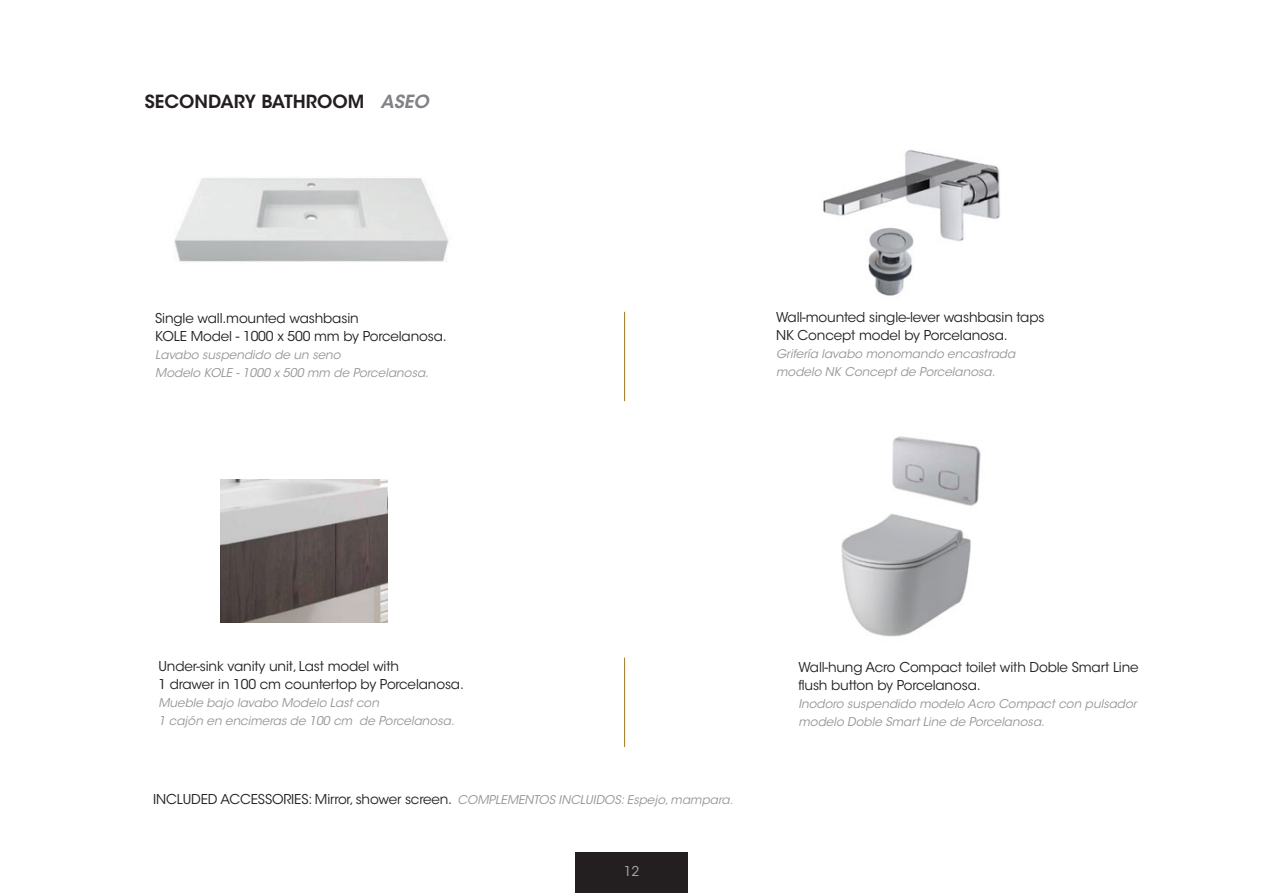
<style>
.page{position:relative;width:1263px;height:893px;background:#fff}
.page>*{position:absolute;margin:0;border:0;box-sizing:border-box;transform-origin:0 0}
.t1{font:600 18px "ITC Avant Garde Std";color:#231f20}
.t2{font:13.5px/18px "ITC Avant Garde Std";letter-spacing:-.01em;color:#231f20}
.t3{font:13.5px "ITC Avant Garde Std";color:#a8a9ad}
.t4{font:italic 12px/18px "ITC Avant Garde Std";color:#939598}
.s1{font-style:italic;color:#808285}
.s2{font-style:italic;font-size:12px;color:#939598}
</style>
<div class="page">
<div style="left:575px;top:853px;width:113px;height:40px;background:#231f20"></div>
<img style="left:174px;top:178px;width:275px;height:84px">
<img style="left:823px;top:150px;width:177px;height:146px">
<hr style="left:624px;top:312px;width:1px;height:89px;background:#aa8334">
<hr style="left:624px;top:658px;width:1px;height:89px;background:#aa8334">
<img style="left:220px;top:480px;width:167px;height:143px">
<img style="left:841px;top:436px;width:140px;height:201px">
<h1 class="t1" style="left:145px;top:90px;width:286px">SECONDARY BATHROOM <span class="s1">ASEO</span></h1>
<p class="t2" style="left:155px;top:309px;width:293px">Single wall.mounted washbasin<br>KOLE Model - 1000 x 500 mm by Porcelanosa.</p>
<p class="t4" style="left:155px;top:346px;width:275px">Lavabo suspendido de un seno<br>Modelo KOLE - 1000 x 500 mm de Porcelanosa.</p>
<p class="t2" style="left:776px;top:308px;width:270px">Wall-mounted single-lever washbasin taps<br>NK Concept model by Porcelanosa.</p>
<p class="t4" style="left:776px;top:345px;width:241px">Grifería lavabo monomando encastrada modelo NK Concept de Porcelanosa.</p>
<p class="t2" style="left:158px;top:657px;width:307px">Under-sink vanity unit, Last model with<br>1 drawer in 100 cm countertop by Porcelanosa.</p>
<p class="t4" style="left:158px;top:693px;width:298px">Mueble bajo lavabo Modelo Last con<br>1 cajón en encimeras de 100 cm de Porcelanosa.</p>
<p class="t2" style="left:153px;top:791px;width:581px">INCLUDED ACCESSORIES: Mirror, shower screen. <span class="s2">COMPLEMENTOS INCLUIDOS: Espejo, mampara.</span></p>
<p class="t3" style="left:624px;top:863px;width:17px">12</p>
<p class="t2" style="left:798px;top:658px;width:342px">Wall-hung Acro Compact toilet with Doble Smart Line flush button by Porcelanosa.</p>
<p class="t4" style="left:798px;top:695px;width:340px">Inodoro suspendido modelo Acro Compact con pulsador modelo Doble Smart Line de Porcelanosa.</p>
</div>
